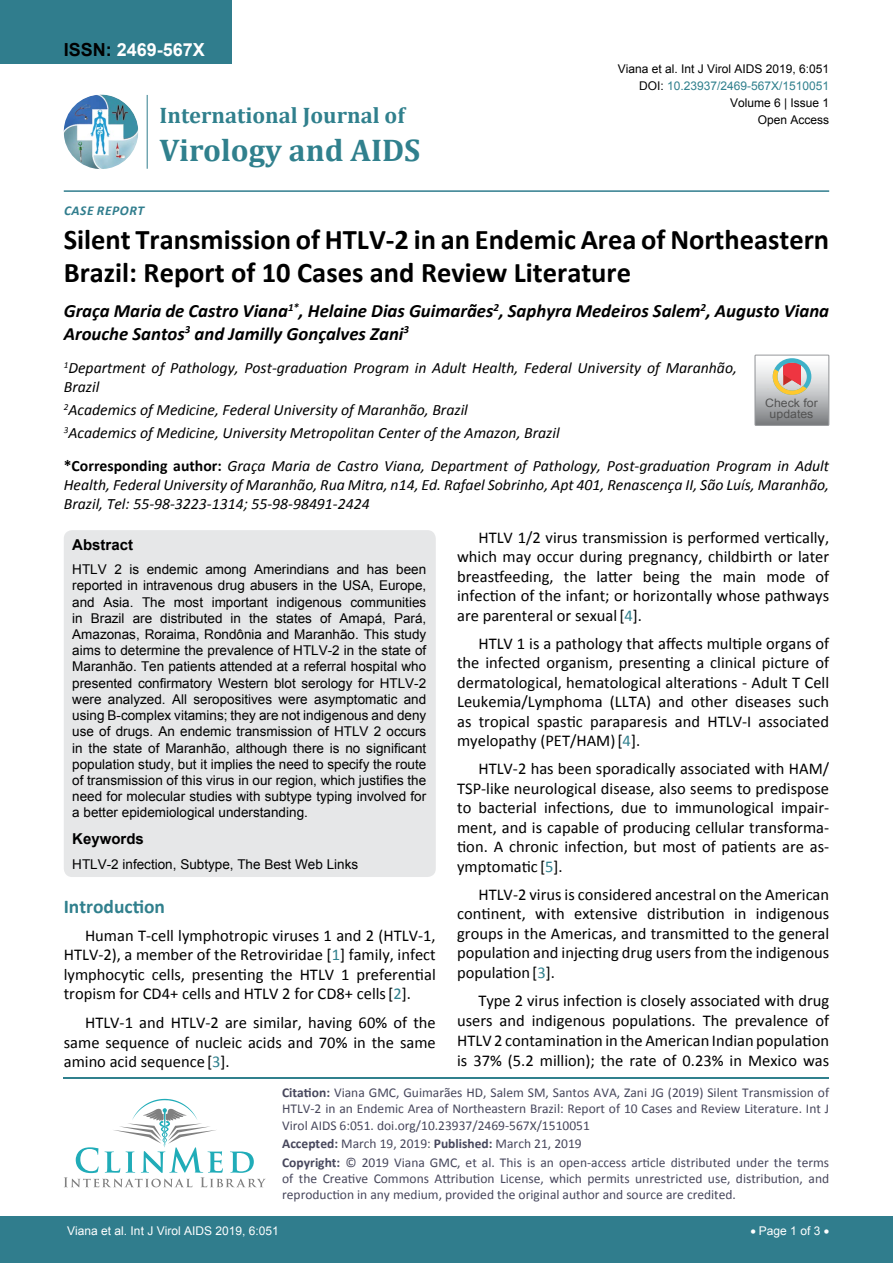
<style>
.page{position:relative;width:893px;height:1263px;background:#fff}
.page>*{position:absolute;margin:0;border:0;box-sizing:border-box;transform-origin:0 0}
.t1{font:700 31.5px "Cambria";color:#30808d}
.t2{font:700 28.5px/33px "Calibri";color:#000}
.t3{font:700 22.5px "Cambria";color:#30808d}
.t4{font:700 19.5px "Calibri";color:#30808d}
.t5{font:italic 700 18.75px/22.5px "Calibri";color:#000}
.t6{font:700 18px "Arial";color:#fff}
.t7{font:16.5px/19.5px "Calibri";color:#000;text-align:justify}
.t8{font:italic 15.75px/18.9px "Calibri";color:#000}
.t9{font:700 15px "Arial";color:#000}
.t10{font:13.5px/16.2px "Arial";color:#000;text-align:justify}
.t11{font:13.5px/16.2px "Calibri";color:#47475c}
.t12{font:italic 700 13.5px "Calibri";letter-spacing:.04em;color:#307d8d}
.t13{font:12px "Arial";color:#000}
.t14{font:12px "Arial";color:#fff}
.t15{font:12px "Arial";color:#30808d}
.t16{font:11.7px/10.1px "Arial";color:#535353;text-align:center;scale:1.06 1}
.s1{color:#000}
.s2{font-weight:700;font-style:normal}
.s3{color:#30808d}
.s4{font-weight:700}
</style>
<div class="page">
<div style="left:0;top:0;width:231px;height:64px;background:#307d8d"></div>
<img style="left:64px;top:95px;width:74px;height:74px;border-radius:37px">
<hr style="left:147px;top:95px;width:1px;height:74px;background:#307d8d">
<hr style="left:64px;top:190px;width:765px;height:2px;background:#307d8d">
<div style="left:0;top:1217px;width:893px;height:46px;background:#307d8d"></div>
<hr style="left:64px;top:1077px;width:765px;height:1px;background:#30808d">
<svg style="left:64px;top:1099px;width:202px;height:88px"></svg>
<div style="left:64px;top:530px;width:372px;height:347px;background:#e6e7e8;border-radius:9px"></div>
<svg style="left:755px;top:355px;width:74px;height:70px;background:#bdb6b3"></svg>
<p class="t6" style="left:64px;top:38px;width:143px"><span class="s1">ISSN:</span> 2469-567X</p>
<h3 class="t3" style="left:160px;top:100px;width:247px">International Journal of</h3>
<h1 class="t1" style="left:160px;top:128px;width:262px">Virology and AIDS</h1>
<p class="t12" style="left:64px;top:202px;width:82px">Case Repor t</p>
<p class="t13" style="left:618px;top:60px;width:213px">Viana et al. Int J Virol AIDS 2019, 6:051</p>
<p class="t13" style="left:730px;top:95px;width:101px">Volume 6 | Issue 1</p>
<p class="t15" style="left:639px;top:78px;width:192px"><span class="s1">DOI:</span> 10.23937/2469-567X/1510051</p>
<p class="t13" style="left:758px;top:112px;width:73px">Open Access</p>
<h2 class="t2" style="left:64px;top:223px;width:767px">Silent Transmission of HTLV-2 in an Endemic Area of Northeastern<br>Brazil: Report of 10 Cases and Review Literature</h2>
<p class="t5" style="left:64px;top:300px;width:767px">Graça Maria de Castro Viana<sup>1*</sup>, Helaine Dias Guimarães<sup>2</sup>, Saphyra Medeiros Salem<sup>2</sup>, Augusto Viana<br>Arouche Santos<sup>3</sup> and Jamilly Gonçalves Zani<sup>3</sup></p>
<p class="t8" style="left:64px;top:357px;width:675px"><sup>1</sup>Department of Pathology, Post-graduation Program in Adult Health, Federal University of Maranhão,<br>Brazil</p>
<p class="t8" style="left:64px;top:397px;width:497px;line-height:23.1px"><sup>2</sup>Academics of Medicine, Federal University of Maranhão, Brazil<br><sup>3</sup>Academics of Medicine, University Metropolitan Center of the Amazon, Brazil</p>
<p class="t16" style="left:765px;top:398px;width:51px">Check for updates</p>
<p class="t8" style="left:64px;top:456px;width:767px;text-align:justify"><span class="s2">*Corresponding author:</span> Graça Maria de Castro Viana, Department of Pathology, Post-graduation Program in Adult Health, Federal University of Maranhão, Rua Mitra, n14, Ed. Rafael Sobrinho, Apt 401, Renascença II, São Luís, Maranhão, Brazil, Tel: 55-98-3223-1314; 55-98-98491-2424</p>
<p class="t9" style="left:72px;top:534px;width:62px">Abstract</p>
<p class="t10" style="left:72px;top:562px;width:356px">HTLV 2 is endemic among Amerindians and has been reported in intravenous drug abusers in the USA, Europe, and Asia. The most important indigenous communities in Brazil are distributed in the states of Amapá, Pará, Amazonas, Roraima, Rondônia and Maranhão. This study aims to determine the prevalence of HTLV-2 in the state of Maranhão. Ten patients attended at a referral hospital who presented confirmatory Western blot serology for HTLV-2 were analyzed. All seropositives were asymptomatic and using B-complex vitamins; they are not indigenous and deny use of drugs. An endemic transmission of HTLV 2 occurs in the state of Maranhão, although there is no significant population study, but it implies the need to specify the route of transmission of this virus in our region, which justifies the need for molecular studies with subtype typing involved for a better epidemiological understanding.</p>
<p class="t9" style="left:72px;top:828px;width:73px">Keywords</p>
<p class="t10" style="left:72px;top:856px;width:287px">HTLV-2 infection, Subtype, The Best Web Links</p>
<p class="t4" style="left:64px;top:894px;width:103px">Introduction</p>
<p class="t7" style="left:64px;top:926px;width:373px;text-indent:21px">Human T-cell lymphotropic viruses 1 and 2 (HTLV-1, HTLV-2), a member of the Retroviridae [<span class="s3">1</span>] family, infect lymphocytic cells, presenting the HTLV 1 preferential tropism for CD4+ cells and HTLV 2 for CD8+ cells[<span class="s3">2</span>].</p>
<p class="t7" style="left:64px;top:1012px;width:373px;text-indent:21px">HTLV-1 and HTLV-2 are similar, having 60% of the same sequence of nucleic acids and 70% in the same amino acid sequence [<span class="s3">3</span>].</p>
<p class="t7" style="left:457px;top:527px;width:374px;text-indent:21px">HTLV 1/2 virus transmission is performed vertically, which may occur during pregnancy, childbirth or later breastfeeding, the latter being the main mode of infection of the infant; or horizontally whose pathways are parenteral or sexual[<span class="s3">4</span>].</p>
<p class="t7" style="left:457px;top:633px;width:374px;text-indent:21px">HTLV 1 is a pathology that affects multiple organs of the infected organism, presenting a clinical picture of dermatological, hematological alterations - Adult T Cell Leukemia/Lymphoma (LLTA) and other diseases such as tropical spastic paraparesis and HTLV-I associated myelopathy (PET/HAM)[<span class="s3">4</span>].</p>
<p class="t7" style="left:457px;top:759px;width:374px;text-indent:21px">HTLV-2 has been sporadically associated with HAM/ TSP-like neurological disease, also seems to predispose to bacterial infections, due to immunological impair&shy;ment, and is capable of producing cellular transforma&shy;tion. A chronic infection, but most of patients are as&shy;ymptomatic [<span class="s3">5</span>].</p>
<p class="t7" style="left:457px;top:884px;width:374px;text-indent:21px">HTLV-2 virus is considered ancestral on the American continent, with extensive distribution in indigenous groups in the Americas, and transmitted to the general population and injecting drug users from the indigenous population [<span class="s3">3</span>].</p>
<p class="t7" style="left:457px;top:991px;width:374px;text-indent:21px">Type 2 virus infection is closely associated with drug users and indigenous populations. The prevalence of HTLV 2 contamination in the American Indian population is 37% (5.2 million); the rate of 0.23% in Mexico was</p>
<p class="t11" style="left:282px;top:1084px;width:549px;text-align:justify"><span class="s4">Citation:</span> Viana GMC, Guimarães HD, Salem SM, Santos AVA, Zani JG (2019) Silent Transmission of HTLV-2 in an Endemic Area of Northeastern Brazil: Report of 10 Cases and Review Literature. Int J Virol AIDS 6:051. doi.org/10.23937/2469-567X/1510051</p>
<p class="t11" style="left:282px;top:1134px;width:549px;line-height:18.6px"><span class="s4">Accepted:</span> March 19, 2019: <span class="s4">Published:</span> March 21, 2019<br><span class="s4">Copyright:</span> © 2019 Viana GMC, et al. This is an open-access article distributed under the terms</p>
<p class="t11" style="left:282px;top:1170px;width:548px">of the Creative Commons Attribution License, which permits unrestricted use, distribution, and reproduction in any medium, provided the original author and source are credited.</p>
<p class="t14" style="left:67px;top:1223px;width:213px">Viana et al. Int J Virol AIDS 2019, 6:051</p>
<p class="t14" style="left:750px;top:1223px;width:80px">• Page 1 of 3 •</p>
</div>
